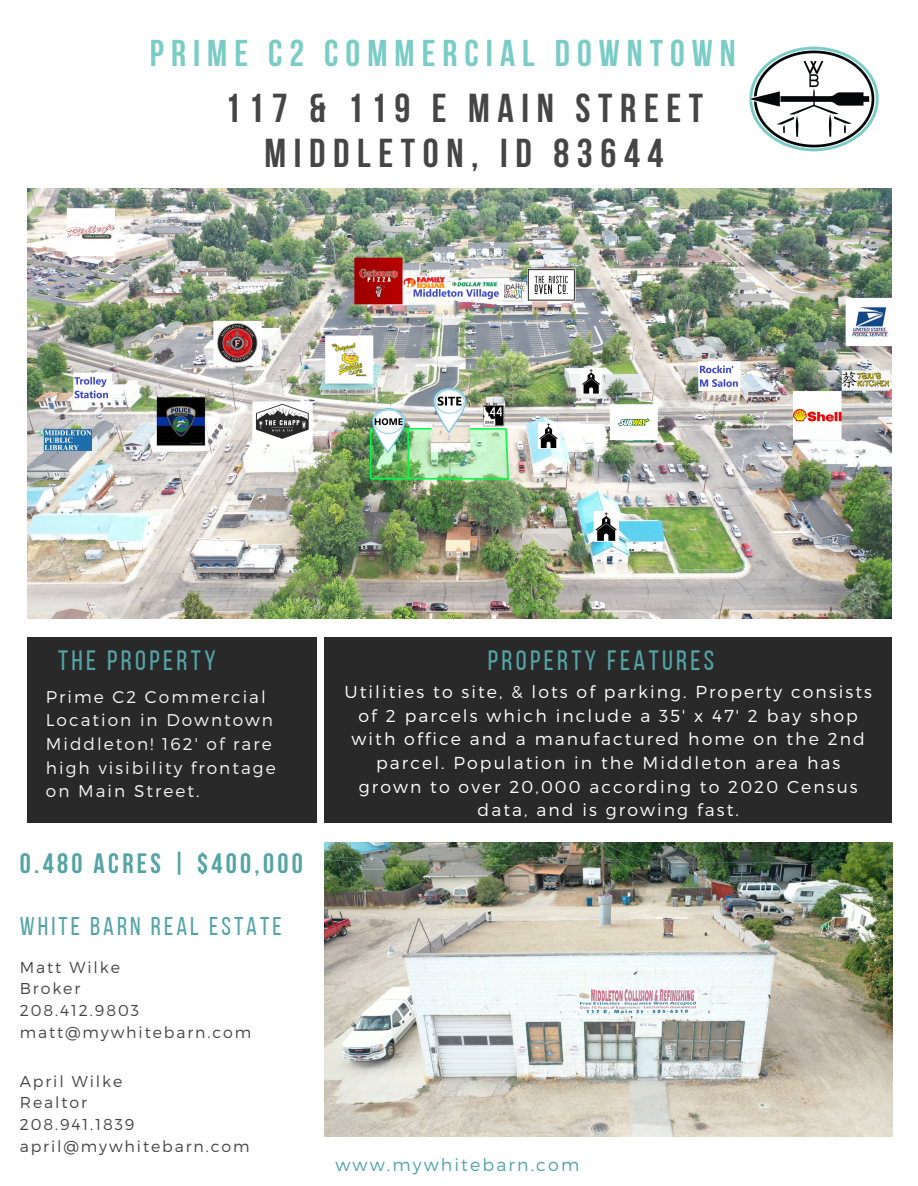
<style>
.page{position:relative;width:918px;height:1186px;background:#fff}
.page>*{position:absolute;margin:0;border:0;box-sizing:border-box;transform-origin:0 0}
.t1{font:700 40.2px "Bebas Neue";letter-spacing:.19em;color:#454545}
.t2{font:700 37.2px "Bebas Neue";letter-spacing:.19em;color:#7accc6}
.t3{font:27.9px "Bebas Neue";letter-spacing:.12em;color:#54a4a6}
.t4{font:700 27.9px "Bebas Neue";letter-spacing:.12em;color:#54a4a6}
.t5{font:25.65px "Bebas Neue";letter-spacing:.12em;color:#54a4a6}
.t6{font:300 17.4px "Montserrat";letter-spacing:.12em;color:#54a4a6}
.t7{font:300 17.25px/23.7px "Montserrat";letter-spacing:.12em;color:#fff;text-align:center}
.t8{font:300 16.95px/23.7px "Montserrat";letter-spacing:.12em;color:#f6f6f6}
.t9{font:300 15.75px "Montserrat";letter-spacing:.12em;color:#454545}
</style>
<div class="page">
<img style="left:27px;top:188px;width:865px;height:430px">
<img style="left:325px;top:843px;width:567px;height:293px">
<img style="left:749px;top:46px;width:130px;height:106px">
<div style="left:27px;top:637px;width:290px;height:186px;background:#292929"></div>
<div style="left:325px;top:637px;width:567px;height:186px;background:#292929"></div>
<p class="t2" style="left:150px;top:38px;width:587px">PRIME C2 COMMERCIAL DOWNTOWN</p>
<p class="t1" style="left:225px;top:92px;width:480px">117 &amp; 119 E MAIN STREET</p>
<p class="t1" style="left:264px;top:137px;width:401px">MIDDLETON, ID 83644</p>
<p class="t3" style="left:58px;top:649px;width:159px">THE PROPERTY</p>
<p class="t8" style="left:46px;top:684px;width:231px">Prime C2 Commercial<br>Location in Downtown<br>Middleton! 162' of rare high visibility frontage on Main Street.</p>
<p class="t4" style="left:20px;top:852px;width:285px">0.480 ACRES | $400,000</p>
<p class="t5" style="left:20px;top:916px;width:263px">WHITE BARN REAL ESTATE</p>
<p class="t9" style="left:20px;top:957px;width:102px">Matt Wilke</p>
<p class="t9" style="left:20px;top:978px;width:62px">Broker</p>
<p class="t9" style="left:20px;top:1000px;width:121px">208.412.9803</p>
<p class="t9" style="left:20px;top:1022px;width:233px">matt@mywhitebarn.com</p>
<p class="t9" style="left:20px;top:1071px;width:104px">April Wilke</p>
<p class="t9" style="left:20px;top:1092px;width:69px">Realtor</p>
<p class="t9" style="left:20px;top:1114px;width:116px">208.941.1839</p>
<p class="t9" style="left:20px;top:1136px;width:231px">april@mywhitebarn.com</p>
<p class="t3" style="left:488px;top:649px;width:228px">PROPERTY FEATURES</p>
<p class="t7" style="left:344px;top:679px;width:529px">Utilities to site, &amp; lots of parking. Property consists of 2 parcels which include a 35' x 47' 2 bay shop with office and a manufactured home on the 2nd parcel. Population in the Middleton area has grown to over 20,000 according to 2020 Census data, and is growing fast.</p>
<p class="t6" style="left:335px;top:1154px;width:245px">www.mywhitebarn.com</p>
</div>
